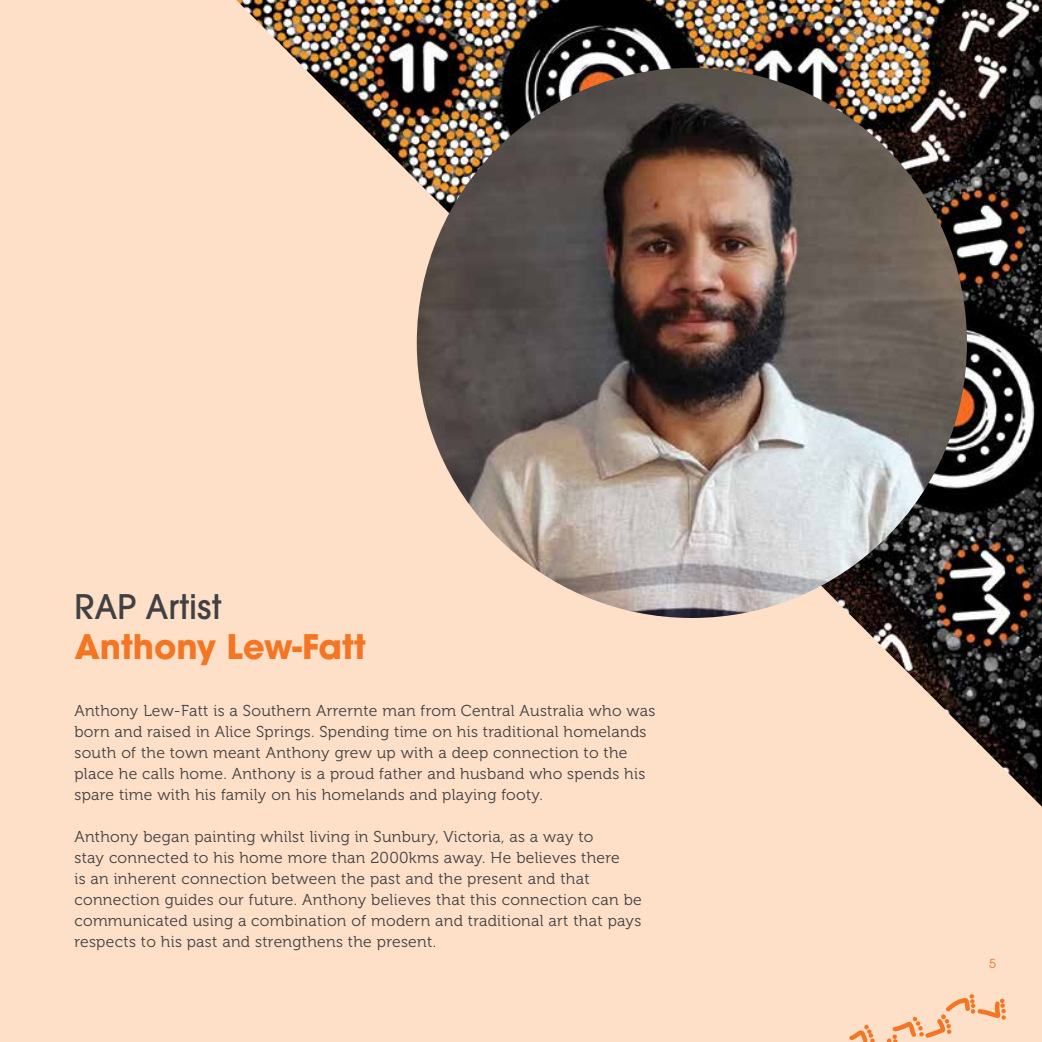
<style>
.page{position:relative;width:1042px;height:1042px;background:#fedfc8}
.page>*{position:absolute;margin:0;border:0;box-sizing:border-box;transform-origin:0 0}
.t1{font:700 33.6px "ITC Avant Garde Pro";color:#f47523}
.t2{font:500 33.6px "ITC Avant Garde Pro";color:#414042}
.t3{font:15.75px/21px "Museo 300";letter-spacing:.02em;color:#414042}
.t4{font:12.25px "ITC Avant Garde Pro";color:#f47523}
</style>
<div class="page">
<img style="left:236px;top:0;width:806px;height:807px">
<img style="left:417px;top:68px;width:550px;height:550px;border-radius:275px">
<svg style="left:849px;top:994px;width:157px;height:48px"></svg>
<h1 class="t2" style="left:74px;top:585px;width:148px">RAP Artist</h1>
<h1 class="t1" style="left:74px;top:624px;width:293px">Anthony Lew-Fatt</h1>
<p class="t3" style="left:74px;top:701px;width:582px">Anthony Lew-Fatt is a Southern Arrernte man from Central Australia who was born and raised in Alice Springs. Spending time on his traditional homelands south of the town meant Anthony grew up with a deep connection to the place he calls home. Anthony is a proud father and husband who spends his spare time with his family on his homelands and playing footy.</p>
<p class="t3" style="left:74px;top:827px;width:569px">Anthony began painting whilst living in Sunbury, Victoria, as a way to<br>stay connected to his home more than 2000kms away. He believes there<br>is an inherent connection between the past and the present and that connection guides our future. Anthony believes that this connection can be communicated using a combination of modern and traditional art that pays respects to his past and strengthens the present.</p>
<p class="t4" style="left:989px;top:955px;width:8px">5</p>
</div>
